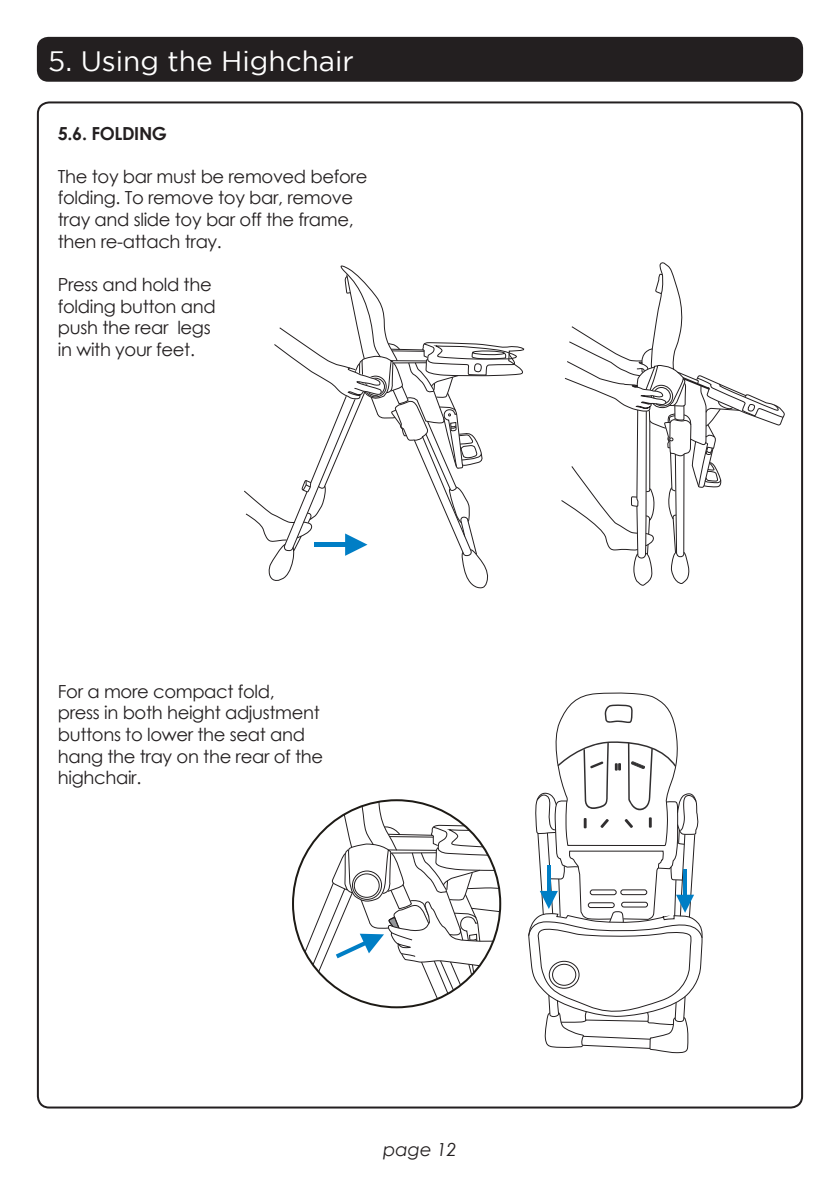
<style>
.page{position:relative;width:840px;height:1191px;background:#fff}
.page>*{position:absolute;margin:0;border:0;box-sizing:border-box;transform-origin:0 0}
.t1{font:28px "Gotham";color:#fff}
.t2{font:18px/21.6px "Century Gothic";letter-spacing:-.02em;color:#231f20}
.t3{font:700 18px "Century Gothic";letter-spacing:-.02em;color:#231f20}
.t4{font:italic 18px "Century Gothic";color:#231f20}
</style>
<div class="page">
<div style="left:37px;top:37px;width:765px;height:45px;background:#231f20;border-radius:11px"></div>
<svg style="left:243px;top:262px;width:541px;height:847px"></svg>
<hr style="left:683px;top:869px;width:3px;height:34px;background:#007ec5">
<h1 class="t1" style="left:48px;top:45px;width:307px">5. Using the Highchair</h1>
<p class="t3" style="left:58px;top:119px;width:111px">5.6. FOLDING</p>
<p class="t2" style="left:58px;top:165px;width:311px">The toy bar must be removed before folding. To remove toy bar, remove tray and slide toy bar off the frame, then re-attach tray.</p>
<p class="t2" style="left:58px;top:273px;width:159px">Press and hold the folding button and push the rear legs in with your feet.</p>
<p class="t2" style="left:58px;top:680px;width:266px">For a more compact fold,<br>press in both height adjustment buttons to lower the seat and hang the tray on the rear of the highchair.</p>
<p class="t4" style="left:383px;top:1136px;width:75px">page 12</p>
</div>
